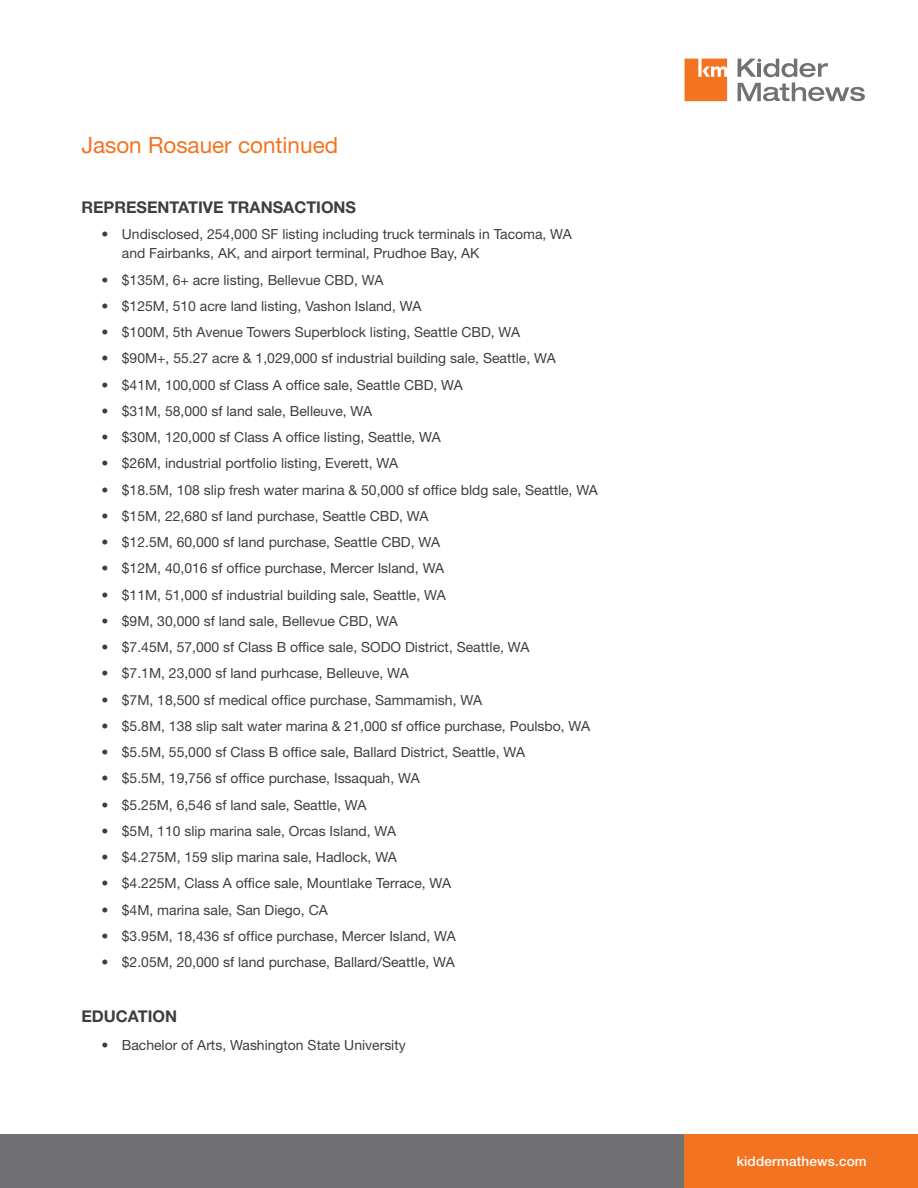
<style>
.page{position:relative;width:918px;height:1188px;background:#fff}
.page>*{position:absolute;margin:0;border:0;box-sizing:border-box;transform-origin:0 0}
.t1{font:22.5px "Helvetica Neue";color:#f47321}
._1st_Level_header{font:700 16.2px "Helvetica Neue";color:#3e3e3f}
.t2{font:13.95px/19.5px "Helvetica Neue";color:#3e3e3f}
.t3{font:500 13.5px "Helvetica Neue";letter-spacing:.015em;color:#fff}
</style>
<div class="page">
<svg style="left:685px;top:59px;width:42px;height:42px"></svg>
<svg style="left:738px;top:59px;width:127px;height:42px"></svg>
<div style="left:0;top:1134px;width:918px;height:54px;background:#717074"></div>
<div style="left:684px;top:1134px;width:234px;height:54px;background:#f47321"></div>
<p class="t1" style="left:81px;top:131px;width:258px">Jason Rosauer continued</p>
<p class="_1st_Level_header" style="left:81px;top:197px;width:276px">REPRESENTATIVE TRANSACTIONS</p>
<p class="t2" style="left:122px;top:224px;width:452px;text-indent:-20px">• Undisclosed, 254,000 SF listing including truck terminals in Tacoma, WA and Fairbanks, AK, and airport terminal, Prudhoe Bay, AK</p>
<p class="t2" style="left:102px;top:270px;width:283px">• $135M, 6+ acre listing, Bellevue CBD, WA</p>
<p class="t2" style="left:102px;top:296px;width:321px">• $125M, 510 acre land listing, Vashon Island, WA</p>
<p class="t2" style="left:102px;top:322px;width:420px">• $100M, 5th Avenue Towers Superblock listing, Seattle CBD, WA</p>
<p class="t2" style="left:102px;top:348px;width:456px">• $90M+, 55.27 acre &amp; 1,029,000 sf industrial building sale, Seattle, WA</p>
<p class="t2" style="left:102px;top:375px;width:363px">• $41M, 100,000 sf Class A office sale, Seattle CBD, WA</p>
<p class="t2" style="left:102px;top:401px;width:272px">• $31M, 58,000 sf land sale, Belleuve, WA</p>
<p class="t2" style="left:102px;top:427px;width:341px">• $30M, 120,000 sf Class A office listing, Seattle, WA</p>
<p class="t2" style="left:102px;top:453px;width:298px">• $26M, industrial portfolio listing, Everett, WA</p>
<p class="t2" style="left:102px;top:480px;width:498px">• $18.5M, 108 slip fresh water marina &amp; 50,000 sf office bldg sale, Seattle, WA</p>
<p class="t2" style="left:102px;top:506px;width:328px">• $15M, 22,680 sf land purchase, Seattle CBD, WA</p>
<p class="t2" style="left:102px;top:532px;width:340px">• $12.5M, 60,000 sf land purchase, Seattle CBD, WA</p>
<p class="t2" style="left:102px;top:558px;width:344px">• $12M, 40,016 sf office purchase, Mercer Island, WA</p>
<p class="t2" style="left:102px;top:585px;width:346px">• $11M, 51,000 sf industrial building sale, Seattle, WA</p>
<p class="t2" style="left:102px;top:611px;width:298px">• $9M, 30,000 sf land sale, Bellevue CBD, WA</p>
<p class="t2" style="left:102px;top:637px;width:429px">• $7.45M, 57,000 sf Class B office sale, SODO District, Seattle, WA</p>
<p class="t2" style="left:102px;top:663px;width:309px">• $7.1M, 23,000 sf land purhcase, Belleuve, WA</p>
<p class="t2" style="left:102px;top:690px;width:382px">• $7M, 18,500 sf medical office purchase, Sammamish, WA</p>
<p class="t2" style="left:102px;top:716px;width:490px">• $5.8M, 138 slip salt water marina &amp; 21,000 sf office purchase, Poulsbo, WA</p>
<p class="t2" style="left:102px;top:742px;width:425px">• $5.5M, 55,000 sf Class B office sale, Ballard District, Seattle, WA</p>
<p class="t2" style="left:102px;top:768px;width:320px">• $5.5M, 19,756 sf office purchase, Issaquah, WA</p>
<p class="t2" style="left:102px;top:795px;width:266px">• $5.25M, 6,546 sf land sale, Seattle, WA</p>
<p class="t2" style="left:102px;top:821px;width:296px">• $5M, 110 slip marina sale, Orcas Island, WA</p>
<p class="t2" style="left:102px;top:847px;width:297px">• $4.275M, 159 slip marina sale, Hadlock, WA</p>
<p class="t2" style="left:102px;top:873px;width:351px">• $4.225M, Class A office sale, Mountlake Terrace, WA</p>
<p class="t2" style="left:102px;top:900px;width:228px">• $4M, marina sale, San Diego, CA</p>
<p class="t2" style="left:102px;top:926px;width:356px">• $3.95M, 18,436 sf office purchase, Mercer Island, WA</p>
<p class="t2" style="left:102px;top:952px;width:355px">• $2.05M, 20,000 sf land purchase, Ballard/Seattle, WA</p>
<p class="_1st_Level_header" style="left:81px;top:1006px;width:97px">EDUCATION</p>
<p class="t2" style="left:102px;top:1035px;width:306px">• Bachelor of Arts, Washington State University</p>
<p class="t3" style="left:737px;top:1153px;width:132px">kiddermathews.com</p>
</div>
